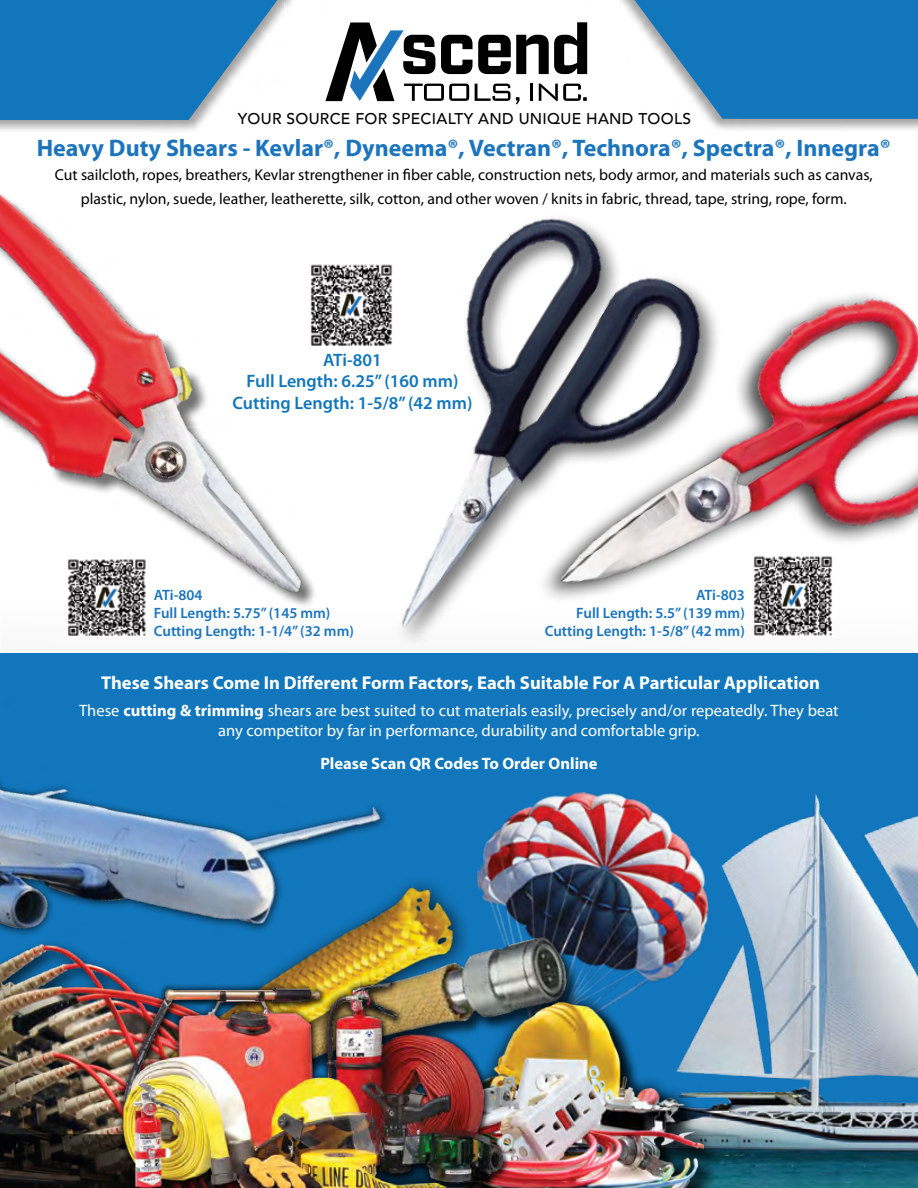
<style>
.page{position:relative;width:918px;height:1188px;background:#fff}
.page>*{position:absolute;margin:0;border:0;box-sizing:border-box;transform-origin:0 0}
.t1{font:700 24px "Myriad Pro";color:#1c75bc}
.t2{font:700 18.6px "Myriad Pro";color:#fff}
.t3{font:600 18px/21.6px "Myriad Pro";color:#1176bb;text-align:center}
.t4{font:16.5px/19.5px "Myriad Pro";color:#fff;text-align:center}
.t5{font:700 16.5px "Myriad Pro";color:#fff}
.t6{font:15.75px/24px "Myriad Pro";color:#000;text-align:center}
.t7{font:500 15.6px "Avenir";letter-spacing:.02em;color:#000}
.t8{font:600 15px/18px "Myriad Pro";color:#1c75bc;text-align:right}
.t9{font:500 14.55px "Avenir";letter-spacing:.02em;color:#000}
.s1{font-weight:700}
</style>
<div class="page">
<div style="left:571px;top:0;width:347px;height:133px;background:#000;opacity:.37"></div>
<img style="left:528px;top:786px;width:34px;height:61px">
<img style="left:528px;top:847px;width:34px;height:141px">
<img style="left:0;top:724px;width:528px;height:386px">
<svg style="left:0;top:1134px;width:117px;height:54px;background:#191512"></svg>
<img style="left:562px;top:734px;width:356px;height:454px">
<div style="left:386px;top:988px;width:331px;height:200px;background:#000;opacity:.75"></div>
<img style="left:510px;top:997px;width:193px;height:191px">
<div style="left:117px;top:977px;width:391px;height:211px;background:#000;opacity:.75"></div>
<img style="left:122px;top:983px;width:383px;height:205px">
<div style="left:0;top:0;width:341px;height:133px;background:#000;opacity:.37"></div>
<img style="left:0;top:194px;width:238px;height:530px">
<img style="left:68px;top:558px;width:78px;height:78px">
<img style="left:238px;top:120px;width:571px;height:656px">
<img style="left:438px;top:234px;width:480px;height:500px">
<svg style="left:0;top:0;width:918px;height:120px"></svg>
<img style="left:753px;top:555px;width:80px;height:81px">
<img style="left:310px;top:262px;width:84px;height:84px">
<p class="t7" style="left:238px;top:105px;width:455px">YOUR SOURCE FOR SPECIALTY AND UNIQUE HAND TOOLS</p>
<p class="t9" style="left:324px;top:114px;width:426px">YOUR SOURCE FOR SPECIALTY AND UNIQUE HAND TOOLS</p>
<h1 class="t1" style="left:37px;top:132px;width:855px">Heavy Duty Shears - Kevlar®, Dyneema®, Vectran®, Technora®, Spectra®, Innegra®</h1>
<p class="t6" style="left:55px;top:162px;width:819px">Cut sailcloth, ropes, breathers, Kevlar strengthener in fiber cable, construction nets, body armor, and materials such as canvas, plastic, nylon, suede, leather, leatherette, silk, cotton, and other woven / knits in fabric, thread, tape, string, rope, form.</p>
<p class="t3" style="left:232px;top:348px;width:242px">ATi-801<br>Full Length: 6.25” (160 mm)<br>Cutting Length: 1-5/8” (42 mm)</p>
<p class="t8" style="left:154px;top:586px;width:202px;text-align:left">ATi-804<br>Full Length: 5.75” (145 mm)<br>Cutting Length: 1-1/4” (32 mm)</p>
<p class="t8" style="left:545px;top:586px;width:202px">ATi-803<br>Full Length: 5.5” (139 mm)<br>Cutting Length: 1-5/8” (42 mm)</p>
<p class="t2" style="left:101px;top:671px;width:721px">These Shears Come In Different Form Factors, Each Suitable For A Particular Application</p>
<p class="t4" style="left:79px;top:701px;width:761px">These <span class="s1">cutting &amp; trimming</span> shears are best suited to cut materials easily, precisely and/or repeatedly. They beat any competitor by far in performance, durability and comfortable grip.</p>
<p class="t5" style="left:320px;top:752px;width:279px">Please Scan QR Codes To Order Online</p>
</div>
